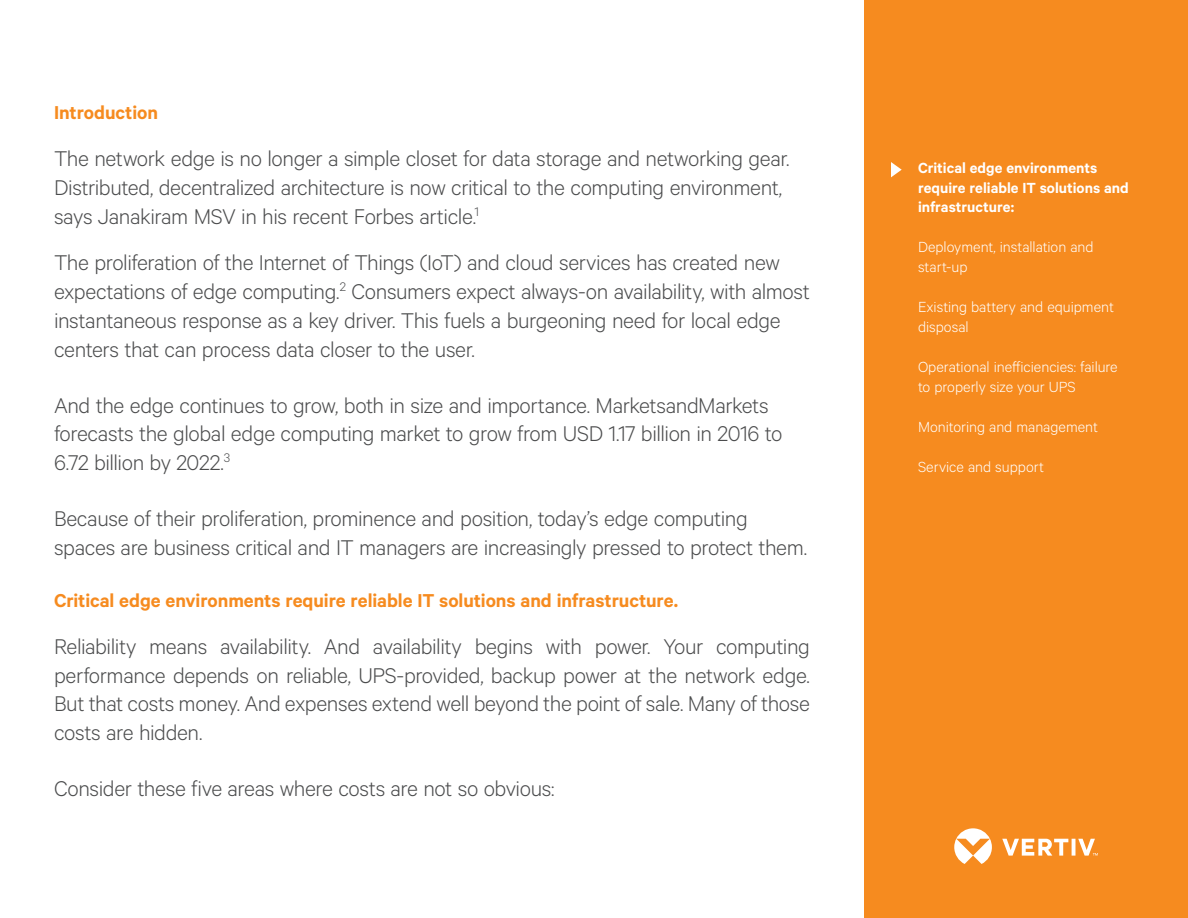
<style>
.page{position:relative;width:1188px;height:918px;background:#fff}
.page>*{position:absolute;margin:0;border:0;box-sizing:border-box;transform-origin:0 0}
.Vertiv_Lead-in{font:300 24px/28.8px "Calibre";letter-spacing:-.015em;color:#4b4c4d}
.Vertiv_Orange_Main_H{font:300 24px/28.8px "Calibre";letter-spacing:-.015em;color:#4b4c4d}
.Vertiv_Orange_Main_H-2{font:600 21px "Calibre";letter-spacing:-.005em;color:#f68b1f}
.Sidebar_Contents{font:300 16.5px/19.8px "Calibre";color:#fff}
.Sidebar_Contents-2{font:600 16.5px/19.8px "Calibre";color:#fff}
</style>
<div class="page">
<div style="left:864px;top:0;width:324px;height:918px;background:#f68b1f"></div>
<svg style="left:954px;top:828px;width:144px;height:36px"></svg>
<svg style="left:891px;top:162px;width:11px;height:15px"></svg>
<p class="Vertiv_Orange_Main_H-2" style="left:54px;top:100px;width:105px">Introduction</p>
<p class="Vertiv_Orange_Main_H" style="left:54px;top:143px;width:737px">The network edge is no longer a simple closet for data storage and networking gear.<br>Distributed, decentralized architecture is now critical to the computing environment, says Janakiram MSV in his recent Forbes article.<sup>1</sup></p>
<p class="Vertiv_Lead-in" style="left:54px;top:248px;width:758px">The proliferation of the Internet of Things (IoT) and cloud services has created new expectations of edge computing.<sup>2</sup> Consumers expect always-on availability, with almost instantaneous response as a key driver. This fuels a burgeoning need for local edge centers that can process data closer to the user.</p>
<p class="Vertiv_Lead-in" style="left:54px;top:390px;width:730px">And the edge continues to grow, both in size and importance. MarketsandMarkets forecasts the global edge computing market to grow from USD 1.17 billion in 2016 to<br>6.72 billion by 2022.<sup>3</sup></p>
<p class="Vertiv_Lead-in" style="left:54px;top:503px;width:755px">Because of their proliferation, prominence and position, today’s edge computing spaces are business critical and IT managers are increasingly pressed to protect them.</p>
<p class="Vertiv_Orange_Main_H-2" style="left:54px;top:588px;width:626px">Critical edge environments require reliable IT solutions and infrastructure.</p>
<p class="Vertiv_Lead-in" style="left:54px;top:631px;width:758px;text-align:justify">Reliability means availability. And availability begins with power. Your computing performance depends on reliable, UPS-provided, backup power at the network edge.<br>But that costs money. And expenses extend well beyond the point of sale. Many of those costs are hidden.</p>
<p class="Vertiv_Lead-in" style="left:54px;top:773px;width:502px">Consider these five areas where costs are not so obvious:</p>
<p class="Sidebar_Contents-2" style="left:918px;top:157px;width:212px">Critical edge environments require reliable IT solutions and infrastructure:</p>
<p class="Sidebar_Contents" style="left:918px;top:237px;width:177px">Deployment, installation and start-up</p>
<p class="Sidebar_Contents" style="left:918px;top:296px;width:197px">Existing battery and equipment disposal</p>
<p class="Sidebar_Contents" style="left:918px;top:356px;width:201px">Operational inefficiencies: failure to properly size your UPS</p>
<p class="Sidebar_Contents" style="left:918px;top:416px;width:182px">Monitoring and management</p>
<p class="Sidebar_Contents" style="left:918px;top:456px;width:128px">Service and support</p>
</div>
